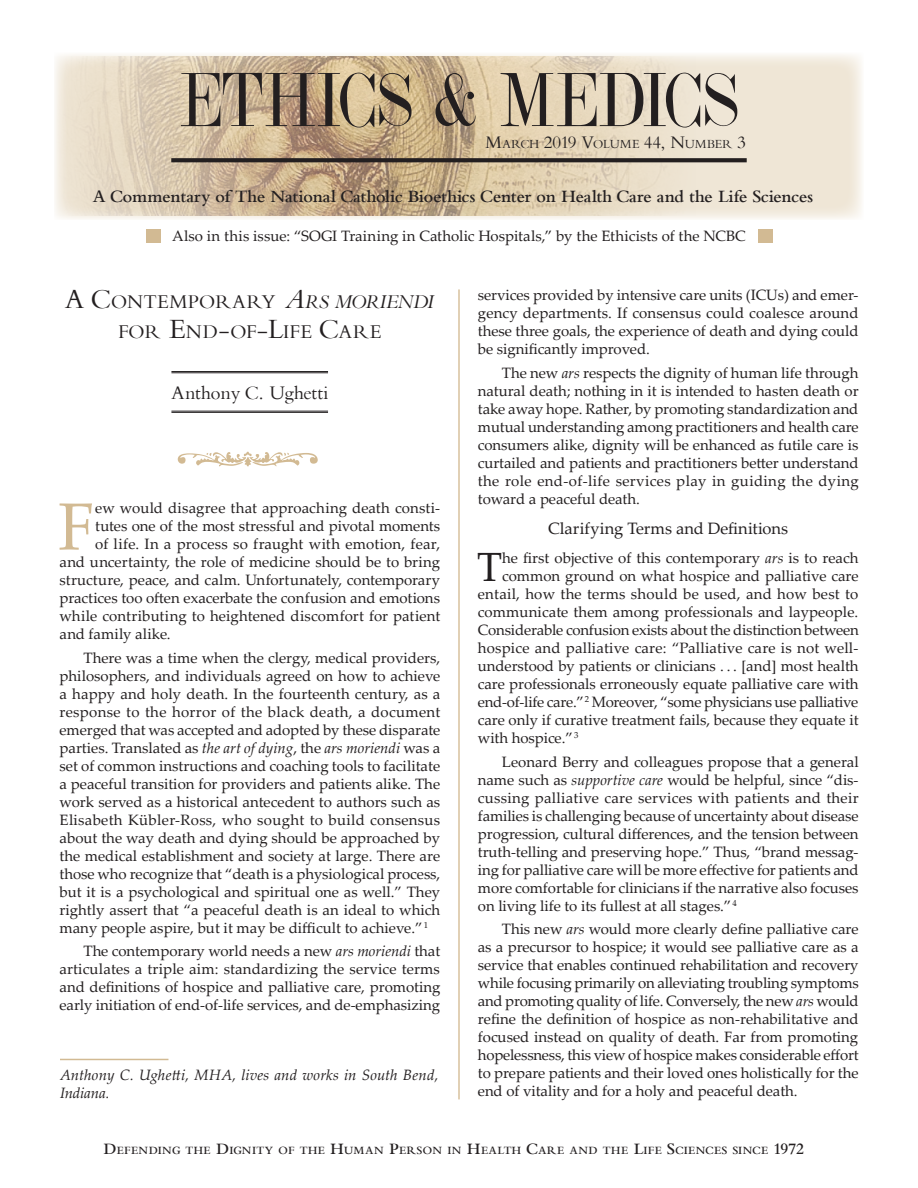
<style>
.page{position:relative;width:918px;height:1188px;background:#fff}
.page>*{position:absolute;margin:0;border:0;box-sizing:border-box;transform-origin:0 0}
.Ethics___Medics___f{font:80.4px "Dubiel Plain";letter-spacing:-.015em;color:#231f20}
.DropCap3_TextFL{font:66.75px "Palatino Linotype";color:#d2ba93}
.DropCap2_TextFL{font:40.8px "Palatino Linotype";color:#231f20}
.Article_Title{font:19.8px/30px "Kuriakos SSK";letter-spacing:.035em;color:#231f20;text-align:center}
.Author_Name{font:19.5px "Kuriakos SSK";letter-spacing:.02em;color:#231f20}
.A_Commentary__line{font:700 18px "Kuriakos SSK";color:#231f20}
.Heading1{font:16.5px "Palatino Linotype";letter-spacing:.005em;color:#231f20}
.Text{font:15px/18px "Palatino Linotype";letter-spacing:-.005em;color:#231f20;text-align:justify}
.DropCap2_TextFL-2{font:15px "Palatino Linotype";letter-spacing:-.005em;color:#231f20}
.DropCap3_TextFL-2{font:15px "Palatino Linotype";letter-spacing:.005em;color:#231f20}
.DropCap2_TextFL-3{font:15px "Palatino Linotype";letter-spacing:.015em;color:#231f20}
.Also_in__line{font:15px "Palatino Linotype";letter-spacing:.005em;color:#231f20}
.Affiliation{font:italic 15px/18px "Palatino Linotype";letter-spacing:.005em;color:#231f20}
.Date-Volume-Number_l{font:12.6px "Kuriakos SSK";letter-spacing:-.005em;color:#231f20}
.Defending_the_Digni{font:700 11.55px "Kuriakos SSK";letter-spacing:.055em;color:#231f20}
.s1{font-size:18px}
.s2{font-size:28.35px}
.s3{font-style:italic;font-size:28.35px}
.s4{font-style:italic}
.s5{font-size:16.5px}
</style>
<div class="page">
<svg style="left:59px;top:54px;width:803px;height:165px;background:#f0e8da"></svg>
<img style="left:55px;top:57px;width:640px;height:159px">
<svg style="left:171px;top:158px;width:576px;height:4px;background:#2a2525"></svg>
<hr style="left:458px;top:289px;width:2px;height:810px;background:#bd985c">
<div style="left:146px;top:229px;width:15px;height:14px;background:#d2ba93"></div>
<div style="left:758px;top:229px;width:15px;height:14px;background:#d2ba93"></div>
<hr style="left:60px;top:1059px;width:108px;height:1px;background:#d2ba93">
<hr style="left:171px;top:371px;width:157px;height:1px;background:#231f20">
<hr style="left:171px;top:373px;width:157px;height:1px;background:#231f20">
<hr style="left:171px;top:411px;width:157px;height:1px;background:#231f20">
<hr style="left:171px;top:412px;width:157px;height:1px;background:#231f20">
<p class="Ethics___Medics___f" style="left:179px;top:58px;width:561px">ETHICS &amp; MEDICS</p>
<p class="Date-Volume-Number_l" style="left:485px;top:137px;width:262px"><span class="s1">M</span>ARCH <span class="s1">2019 V</span>OLUME <span class="s1">44, N</span>UMBER <span class="s1">3</span></p>
<p class="A_Commentary__line" style="left:93px;top:186px;width:722px">A Commentary of The National Catholic Bioethics Center on Health Care and the Life Sciences</p>
<p class="Also_in__line" style="left:172px;top:226px;width:575px">Also in this issue: “SOGI Training in Catholic Hospitals,” by the Ethicists of the NCBC</p>
<p class="Article_Title" style="left:65px;top:286px;width:371px"><span class="s2">A C</span>ONTEMPORARY <span class="s3">A</span><span class="s4">RS MORIENDI<br></span>FOR <span class="s2">E</span>ND<span class="s2">-</span>OF<span class="s2">-L</span>IFE <span class="s2">C</span>ARE</p>
<p class="Author_Name" style="left:171px;top:381px;width:158px">Anthony C. Ughetti</p>
<p class="DropCap3_TextFL" style="left:58px;top:479px;width:39px">F</p>
<p class="DropCap3_TextFL-2" style="left:95px;top:498px;width:347px">ew would disagree that approaching death consti-</p>
<p class="DropCap3_TextFL-2" style="left:95px;top:516px;width:347px">tutes one of the most stressful and pivotal moments</p>
<p class="DropCap3_TextFL-2" style="left:95px;top:534px;width:347px">of life. In a process so fraught with emotion, fear,</p>
<p class="DropCap3_TextFL-2" style="left:60px;top:552px;width:382px">and uncertainty, the role of medicine should be to bring</p>
<p class="DropCap3_TextFL-2" style="left:60px;top:570px;width:382px">structure, peace, and calm. Unfortunately, contemporary</p>
<p class="DropCap3_TextFL-2" style="left:60px;top:588px;width:382px">practices too often exacerbate the confusion and emotions</p>
<p class="DropCap3_TextFL-2" style="left:60px;top:606px;width:382px">while contributing to heightened discomfort for patient</p>
<p class="DropCap3_TextFL-2" style="left:60px;top:624px;width:113px">and family alike.</p>
<p class="Text" style="left:60px;top:648px;width:382px;text-indent:24px">There was a time when the clergy, medical providers, philosophers, and individuals agreed on how to achieve a happy and holy death. In the fourteenth century, as a response to the horror of the black death, a document emerged that was accepted and adopted by these disparate parties. Translated as <span class="s4">the art of dying</span>, the <span class="s4">ars moriendi</span> was a set of common instructions and coaching tools to facilitate a peaceful transition for providers and patients alike. The work served as a historical antecedent to authors such as Elisabeth Kübler-Ross, who sought to build consensus about the way death and dying should be approached by the medical establishment and society at large. There are those who recognize that “death is a physiological process, but it is a psychological and spiritual one as well.” They rightly assert that “a peaceful death is an ideal to which many people aspire, but it may be difficult to achieve.” <sup>1</sup></p>
<p class="Text" style="left:60px;top:942px;width:382px;text-indent:24px">The contemporary world needs a new <span class="s4">ars moriendi</span> that articulates a triple aim: standardizing the service terms and definitions of hospice and palliative care, promoting early initiation of end-of-life services, and de-emphasizing</p>
<p class="Affiliation" style="left:60px;top:1066px;width:380px">Anthony C. Ughetti, MHA, lives and works in South Bend,<br>Indiana.</p>
<p class="Text" style="left:478px;top:286px;width:382px">services provided by intensive care units (ICUs) and emer&shy;gency departments. If consensus could coalesce around these three goals, the experience of death and dying could be significantly improved.</p>
<p class="Text" style="left:478px;top:363px;width:382px;text-indent:24px">The new <span class="s4">ars</span> respects the dignity of human life through natural death; nothing in it is intended to hasten death or take away hope. Rather, by promoting standardization and mutual understanding among practitioners and health care consumers alike, dignity will be enhanced as futile care is curtailed and patients and practitioners better understand the role end-of-life services play in guiding the dying toward a peaceful death.</p>
<p class="Heading1" style="left:548px;top:517px;width:241px">Clarifying Terms and Definitions</p>
<p class="DropCap2_TextFL" style="left:477px;top:538px;width:27px">T</p>
<p class="DropCap2_TextFL-2" style="left:502px;top:547px;width:358px">he first objective of this contemporary <span class="s4">ars</span> is to reach</p>
<p class="DropCap2_TextFL-2" style="left:502px;top:565px;width:358px">common ground on what hospice and palliative care</p>
<p class="DropCap2_TextFL-3" style="left:478px;top:583px;width:382px">entail, how the terms should be used, and how best to</p>
<p class="DropCap2_TextFL-2" style="left:478px;top:601px;width:382px">communicate them among professionals and laypeople.</p>
<p class="DropCap2_TextFL-2" style="left:478px;top:619px;width:382px">Considerable confusion exists about the distinction between</p>
<p class="DropCap2_TextFL-3" style="left:478px;top:637px;width:382px">hospice and palliative care: “Palliative care is not well-</p>
<p class="DropCap2_TextFL-2" style="left:478px;top:655px;width:382px">understood by patients or clinicians . . . [and] most health</p>
<p class="DropCap2_TextFL-2" style="left:478px;top:673px;width:382px">care professionals erroneously equate palliative care with</p>
<p class="DropCap2_TextFL-2" style="left:478px;top:691px;width:382px">end-of-life care.” <sup>2</sup> Moreover, “some physicians use palliative</p>
<p class="DropCap2_TextFL-2" style="left:478px;top:709px;width:382px">care only if curative treatment fails, because they equate it</p>
<p class="DropCap2_TextFL-2" style="left:478px;top:727px;width:102px">with hospice.” <sup>3</sup></p>
<p class="Text" style="left:478px;top:752px;width:382px;text-indent:24px">Leonard Berry and colleagues propose that a general name such as <span class="s4">supportive care</span> would be helpful, since “dis&shy;cussing palliative care services with patients and their families is challenging because of uncertainty about disease progression, cultural differences, and the tension between truth-telling and preserving hope.” Thus, “brand messag&shy;ing for palliative care will be more effective for patients and more comfortable for clinicians if the narrative also focuses on living life to its fullest at all stages.” <sup>4</sup></p>
<p class="Text" style="left:478px;top:919px;width:382px;text-indent:24px">This new <span class="s4">ars</span> would more clearly define palliative care as a precursor to hospice; it would see palliative care as a service that enables continued rehabilitation and recovery while focusing primarily on alleviating troubling symptoms and promoting quality of life. Conversely, the new <span class="s4">ars</span> would refine the definition of hospice as non-rehabilitative and focused instead on quality of death. Far from promoting hopelessness, this view of hospice makes considerable effort to prepare patients and their loved ones holistically for the end of vitality and for a holy and peaceful death.</p>
<p class="Defending_the_Digni" style="left:103px;top:1144px;width:702px"><span class="s5">D</span>EFENDING THE <span class="s5">D</span>IGNITY OF THE <span class="s5">H</span>UMAN <span class="s5">P</span>ERSON IN <span class="s5">H</span>EALTH <span class="s5">C</span>ARE AND THE <span class="s5">L</span>IFE <span class="s5">S</span>CIENCES SINCE <span class="s5">1972</span></p>
</div>
